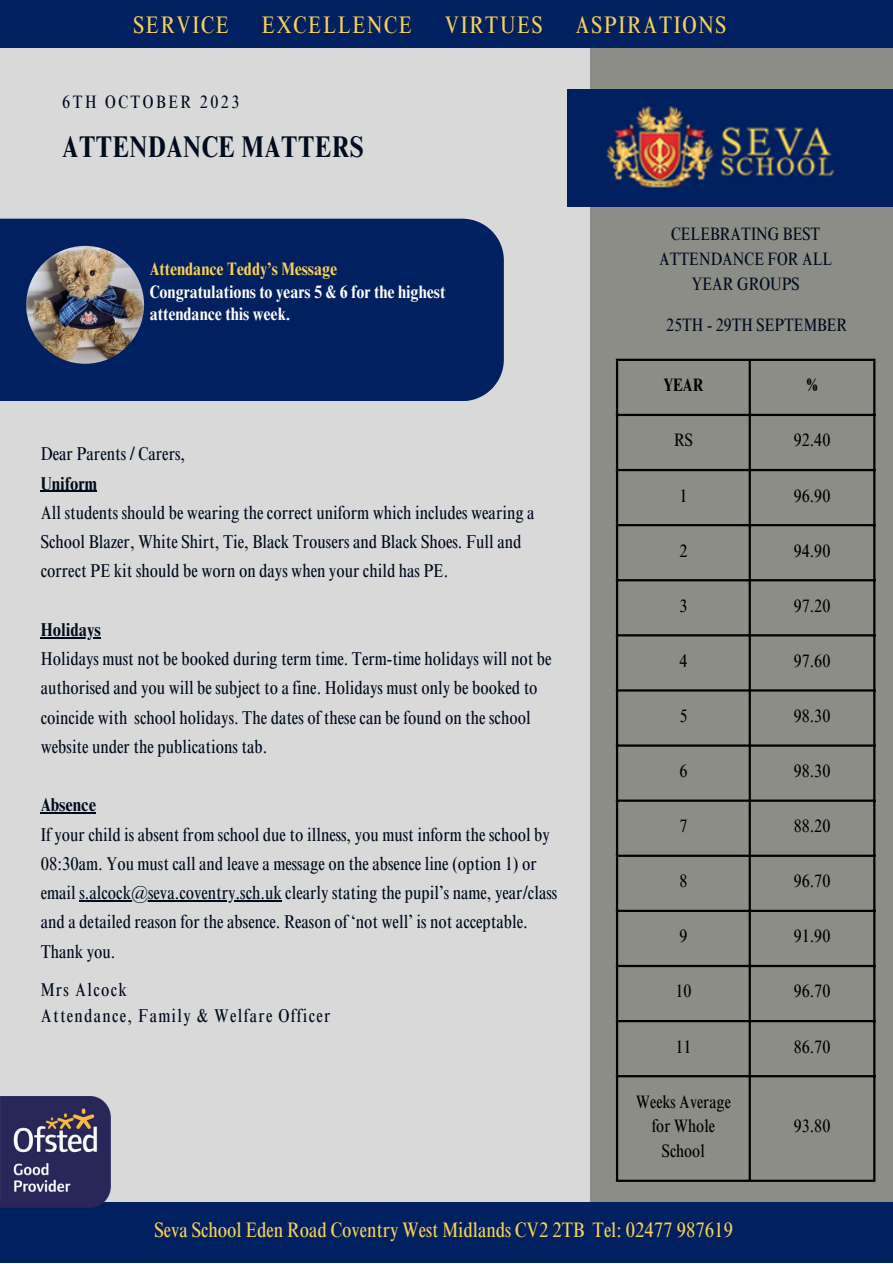
<style>
.page{position:relative;width:893px;height:1264px;background:#fff}
.page>*{position:absolute;margin:0;border:0;box-sizing:border-box;transform-origin:0 0}
.t1{font:700 condensed 30px "Times NRMT Pro";letter-spacing:.02em;color:#000b1d}
.t2{font:condensed 24px "Times NRMT Pro";letter-spacing:.07em;color:#f7d057}
.t3{font:condensed 21px "Times NRMT Pro";color:#f7d057}
.t4{font:condensed 18.6px/29.2px "Times NRMT Pro";color:#000b1d}
.t5{font:condensed 18.6px "Times NRMT Pro";letter-spacing:.07em;color:#000b1d}
.t6{font:700 condensed 18.6px "Times NRMT Pro";color:#000b1d}
.t7{font:condensed 18px/24.8px "Times NRMT Pro";color:#000;text-align:center}
.t8{font:condensed 18px/24.8px "Times NRMT Pro";color:#000b1d;text-align:center}
.t9{font:700 condensed 18px/22.5px "Times NRMT Pro";color:#fff}
.t10{font:700 condensed 18px "Times NRMT Pro";color:#f7d057}
.t11{font:condensed 18px "Times NRMT Pro";letter-spacing:.14em;color:#000b1d}
.t12{font:700 condensed 18px "Times NRMT Pro";color:#000}
</style>
<div class="page">
<div style="left:0;top:0;width:892px;height:1262px;background:#d9d9d9"></div>
<div style="left:590px;top:44px;width:302px;height:1204px;background:#8c8d87"></div>
<img style="left:567px;top:89px;width:325px;height:117px">
<div style="left:0;top:1202px;width:892px;height:60px;background:#002060"></div>
<div style="left:0;top:0;width:892px;height:48px;background:#002060"></div>
<div style="left:0;top:219px;width:504px;height:182px;background:#002060"></div>
<img style="left:26px;top:246px;width:118px;height:118px;border-radius:50%">
<hr style="left:616px;top:361px;width:2px;height:818px;background:#000">
<hr style="left:748px;top:361px;width:2px;height:818px;background:#000">
<hr style="left:873px;top:361px;width:2px;height:818px;background:#000">
<hr style="left:616px;top:359px;width:259px;height:2px;background:#000">
<hr style="left:616px;top:414px;width:259px;height:2px;background:#000">
<hr style="left:616px;top:469px;width:259px;height:2px;background:#000">
<hr style="left:616px;top:524px;width:259px;height:2px;background:#000">
<hr style="left:616px;top:579px;width:259px;height:2px;background:#000">
<hr style="left:616px;top:634px;width:259px;height:2px;background:#000">
<hr style="left:616px;top:689px;width:259px;height:2px;background:#000">
<hr style="left:616px;top:744px;width:259px;height:2px;background:#000">
<hr style="left:616px;top:799px;width:259px;height:2px;background:#000">
<hr style="left:616px;top:854px;width:259px;height:2px;background:#000">
<hr style="left:616px;top:909px;width:259px;height:3px;background:#000">
<hr style="left:616px;top:964px;width:259px;height:3px;background:#000">
<hr style="left:616px;top:1019px;width:259px;height:3px;background:#000">
<hr style="left:616px;top:1075px;width:259px;height:2px;background:#000">
<hr style="left:616px;top:1179px;width:259px;height:2px;background:#000">
<img style="left:0;top:1096px;width:110px;height:111px">
<hr style="left:41px;top:491px;width:56px;height:1px;background:#000b1d">
<hr style="left:41px;top:637px;width:60px;height:1px;background:#000b1d">
<hr style="left:41px;top:812px;width:55px;height:1px;background:#000b1d">
<hr style="left:79px;top:900px;width:203px;height:1px;background:#000b1d">
<p class="t2" style="left:133px;top:15px;width:97px">SERVICE</p>
<p class="t2" style="left:262px;top:15px;width:152px">EXCELLENCE</p>
<p class="t2" style="left:445px;top:15px;width:99px">VIRTUES</p>
<p class="t2" style="left:575px;top:15px;width:152px">ASPIRATIONS</p>
<p class="t11" style="left:62px;top:95px;width:179px">6TH OCTOBER 2023</p>
<p class="t1" style="left:62px;top:136px;width:303px">ATTENDANCE MATTERS</p>
<p class="t10" style="left:150px;top:262px;width:189px">Attendance Teddy’s Message</p>
<p class="t9" style="left:150px;top:283px;width:297px">Congratulations to years 5 &amp; 6 for the highest attendance this week.</p>
<p class="t4" style="left:41px;top:442px;width:146px">Dear Parents / Carers,</p>
<p class="t6" style="left:41px;top:476px;width:58px">Uniform</p>
<p class="t4" style="left:41px;top:500px;width:495px">All students should be wearing the correct uniform which includes wearing a<br>School Blazer, White Shirt, Tie, Black Trousers and Black Shoes. Full and correct PE kit should be worn on days when your child has PE.</p>
<p class="t6" style="left:41px;top:622px;width:62px">Holidays</p>
<p class="t4" style="left:41px;top:646px;width:512px">Holidays must not be booked during term time. Term-time holidays will not be authorised and you will be subject to a fine. Holidays must only be booked to coincide with school holidays. The dates of these can be found on the school website under the publications tab.</p>
<p class="t6" style="left:41px;top:798px;width:57px">Absence</p>
<p class="t4" style="left:41px;top:821px;width:518px">If your child is absent from school due to illness, you must inform the school by 08:30am. You must call and leave a message on the absence line (option 1) or email s.alcock@seva.coventry.sch.uk clearly stating the pupil’s name, year/class and a detailed reason for the absence. Reason of ‘not well’ is not acceptable.</p>
<p class="t4" style="left:41px;top:938px;width:76px">Thank you.</p>
<p class="t5" style="left:41px;top:982px;width:87px">Mrs Alcock</p>
<p class="t5" style="left:41px;top:1008px;width:291px">Attendance, Family &amp; Welfare Officer</p>
<p class="t8" style="left:659px;top:224px;width:175px">CELEBRATING BEST<br>ATTENDANCE FOR ALL<br>YEAR GROUPS</p>
<p class="t8" style="left:666px;top:315px;width:183px">25TH - 29TH SEPTEMBER</p>
<p class="t12" style="left:663px;top:378px;width:41px">YEAR</p>
<p class="t12" style="left:805px;top:378px;width:14px">%</p>
<p class="t7" style="left:674px;top:430px;width:20px">RS</p>
<p class="t7" style="left:793px;top:430px;width:38px">92.40</p>
<p class="t7" style="left:679px;top:485px;width:10px">1</p>
<p class="t7" style="left:793px;top:485px;width:38px">96.90</p>
<p class="t7" style="left:679px;top:540px;width:10px">2</p>
<p class="t7" style="left:793px;top:540px;width:38px">94.90</p>
<p class="t7" style="left:679px;top:595px;width:10px">3</p>
<p class="t7" style="left:793px;top:595px;width:38px">97.20</p>
<p class="t7" style="left:679px;top:650px;width:10px">4</p>
<p class="t7" style="left:793px;top:650px;width:38px">97.60</p>
<p class="t7" style="left:679px;top:705px;width:10px">5</p>
<p class="t7" style="left:793px;top:705px;width:38px">98.30</p>
<p class="t7" style="left:679px;top:760px;width:10px">6</p>
<p class="t7" style="left:793px;top:760px;width:38px">98.30</p>
<p class="t7" style="left:679px;top:815px;width:10px">7</p>
<p class="t7" style="left:793px;top:815px;width:38px">88.20</p>
<p class="t7" style="left:679px;top:871px;width:10px">8</p>
<p class="t7" style="left:793px;top:871px;width:38px">96.70</p>
<p class="t7" style="left:679px;top:926px;width:10px">9</p>
<p class="t7" style="left:793px;top:926px;width:38px">91.90</p>
<p class="t7" style="left:675px;top:981px;width:18px">10</p>
<p class="t7" style="left:793px;top:981px;width:38px">96.70</p>
<p class="t7" style="left:675px;top:1036px;width:18px">11</p>
<p class="t7" style="left:793px;top:1036px;width:38px">86.70</p>
<p class="t7" style="left:636px;top:1091px;width:96px">Weeks Average for Whole<br>School</p>
<p class="t7" style="left:793px;top:1116px;width:38px">93.80</p>
<p class="t3" style="left:154px;top:1221px;width:580px">Seva School Eden Road Coventry West Midlands CV2 2TB Tel: 02477 987619</p>
</div>
